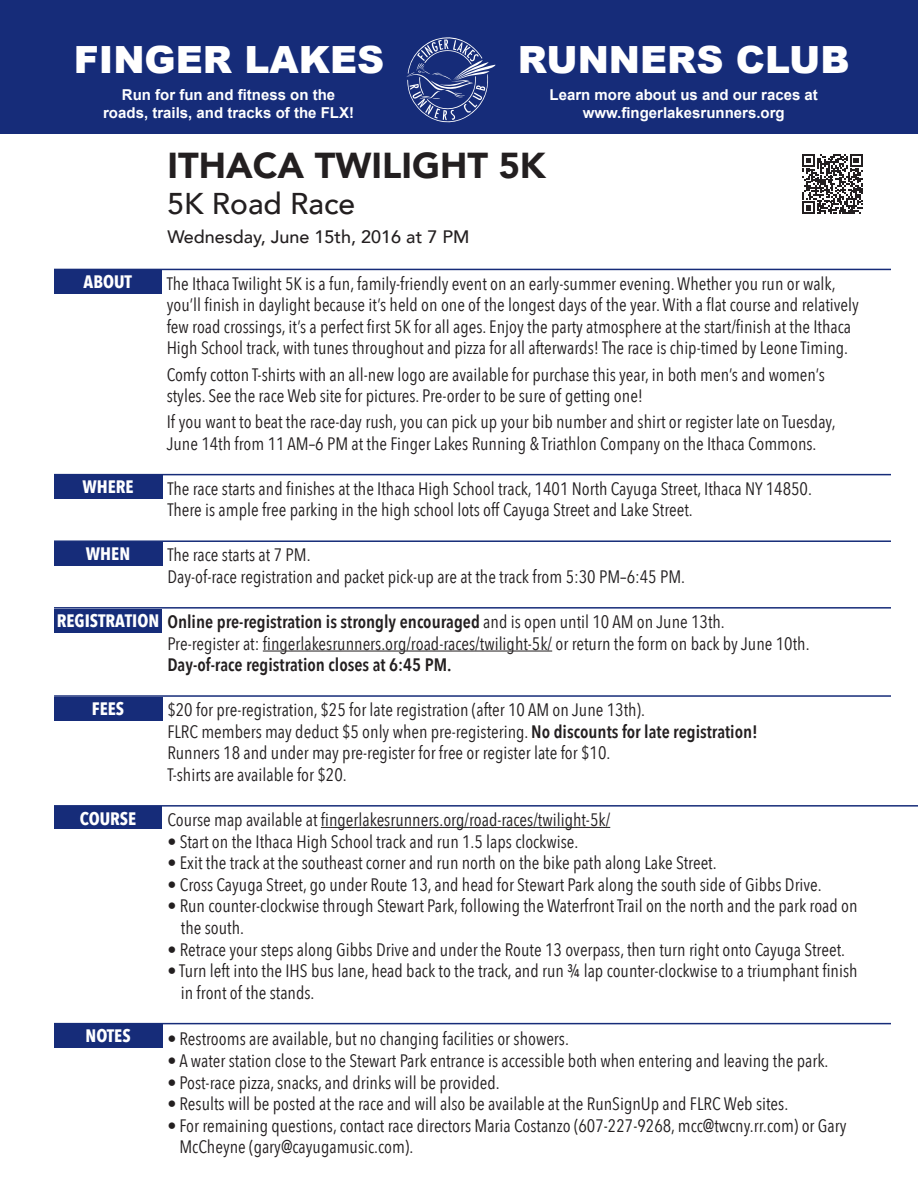
<style>
.page{position:relative;width:918px;height:1188px;background:#fff}
.page>*{position:absolute;margin:0;border:0;box-sizing:border-box;transform-origin:0 0}
.t1{font:900 37.5px "Arial";color:#fff}
.Race_Name{font:900 36px "Avenir";color:#231f20}
.Race_Subtitle{font:500 30px "Avenir";color:#231f20}
.Body_Text{font:18px/21.6px "Avenir Next Condensed";color:#231f20}
.Body_Text-2{font:600 18px "Avenir Next Condensed";color:#231f20}
.Tab_Heading{font:700 18px "Avenir Next Condensed";color:#fff}
.Race_Date_Time{font:500 18px "Avenir";color:#231f20}
.t2{font:700 15px/18px "Arial";color:#fff;text-align:center}
.s1{font-weight:400}
.s2{font-weight:600}
</style>
<div class="page">
<div style="left:54px;top:475px;width:108px;height:24px;background:#162c79"></div>
<hr style="left:54px;top:474px;width:837px;height:1px;background:#162c79">
<div style="left:54px;top:542px;width:108px;height:24px;background:#162c79"></div>
<hr style="left:54px;top:540px;width:837px;height:2px;background:#162c79">
<div style="left:54px;top:609px;width:108px;height:24px;background:#162c79"></div>
<hr style="left:54px;top:607px;width:837px;height:2px;background:#162c79">
<hr style="left:263px;top:651px;width:289px;height:1px;background:#231f20">
<div style="left:54px;top:697px;width:108px;height:24px;background:#162c79"></div>
<hr style="left:54px;top:695px;width:837px;height:2px;background:#162c79">
<div style="left:54px;top:270px;width:107px;height:24px;background:#162c79"></div>
<hr style="left:54px;top:269px;width:837px;height:1px;background:#162c79">
<div style="left:0;top:0;width:918px;height:134px;background:#162c79"></div>
<svg style="left:407px;top:37px;width:88px;height:86px"></svg>
<div style="left:54px;top:1024px;width:108px;height:24px;background:#162c79"></div>
<hr style="left:54px;top:1023px;width:837px;height:1px;background:#162c79">
<svg style="left:802px;top:154px;width:60px;height:60px"></svg>
<div style="left:54px;top:807px;width:108px;height:22px;background:#162c79"></div>
<hr style="left:54px;top:805px;width:864px;height:2px;background:#162c79">
<hr style="left:321px;top:827px;width:289px;height:1px;background:#231f20">
<p class="t1" style="left:74px;top:33px;width:312px">FINGER LAKES</p>
<p class="t1" style="left:518px;top:33px;width:333px">RUNNERS CLUB</p>
<p class="t2" style="left:103px;top:86px;width:252px">Run for fun and fitness on the roads, trails, and tracks of the FLX!</p>
<p class="t2" style="left:550px;top:86px;width:270px">Learn more about us and our races at www.fingerlakesrunners.org</p>
<p class="Race_Name" style="left:167px;top:135px;width:380px">ITHACA TWILIGHT 5K</p>
<p class="Race_Subtitle" style="left:167px;top:178px;width:189px">5K Road Race</p>
<p class="Race_Date_Time" style="left:167px;top:221px;width:303px">Wednesday, June 15th, 2016 at 7 PM</p>
<p class="Tab_Heading" style="left:84px;top:271px;width:50px">ABOUT</p>
<p class="Body_Text" style="left:167px;top:272px;width:694px">The Ithaca Twilight 5K is a fun, family-friendly event on an early-summer evening. Whether you run or walk, you’ll finish in daylight because it’s held on one of the longest days of the year. With a flat course and relatively few road crossings, it’s a perfect first 5K for all ages. Enjoy the party atmosphere at the start/finish at the Ithaca High School track, with tunes throughout and pizza for all afterwards! The race is chip-timed by Leone Timing.</p>
<p class="Body_Text" style="left:167px;top:363px;width:660px">Comfy cotton T-shirts with an all-new logo are available for purchase this year, in both men’s and women’s styles. See the race Web site for pictures. Pre-order to be sure of getting one!</p>
<p class="Body_Text" style="left:167px;top:410px;width:670px">If you want to beat the race-day rush, you can pick up your bib number and shirt or register late on Tuesday,<br>June 14th from 11 AM–6 PM at the Finger Lakes Running &amp; Triathlon Company on the Ithaca Commons.</p>
<p class="Tab_Heading" style="left:82px;top:476px;width:53px">WHERE</p>
<p class="Body_Text" style="left:167px;top:477px;width:646px">The race starts and finishes at the Ithaca High School track, 1401 North Cayuga Street, Ithaca NY 14850.<br>There is ample free parking in the high school lots off Cayuga Street and Lake Street.</p>
<p class="Tab_Heading" style="left:86px;top:543px;width:46px">WHEN</p>
<p class="Body_Text" style="left:167px;top:544px;width:145px">The race starts at 7 PM.</p>
<p class="Body_Text" style="left:167px;top:565px;width:519px">Day-of-race registration and packet pick-up are at the track from 5:30 PM–6:45 PM.</p>
<p class="Tab_Heading" style="left:57px;top:609px;width:104px">REGISTRATION</p>
<p class="Body_Text-2" style="left:167px;top:606px;width:559px">Online pre-registration is strongly encouraged <span class="s1">and is open until 10 AM on June 13th.</span></p>
<p class="Body_Text" style="left:167px;top:632px;width:644px">Pre-register at: fingerlakesrunners.org/road-races/twilight-5k/ or return the form on back by June 10th.</p>
<p class="Body_Text-2" style="left:167px;top:649px;width:286px">Day-of-race registration closes at 6:45 PM.</p>
<p class="Tab_Heading" style="left:92px;top:697px;width:34px">FEES</p>
<p class="Body_Text" style="left:167px;top:698px;width:479px">$20 for pre-registration, $25 for late registration (after 10 AM on June 13th).</p>
<p class="Body_Text" style="left:167px;top:720px;width:592px">FLRC members may deduct $5 only when pre-registering. <span class="s2">No discounts for late registration!</span></p>
<p class="Body_Text" style="left:167px;top:742px;width:445px">Runners 18 and under may pre-register for free or register late for $10.</p>
<p class="Body_Text" style="left:167px;top:763px;width:181px">T-shirts are available for $20.</p>
<p class="Tab_Heading" style="left:80px;top:807px;width:58px">COURSE</p>
<p class="Body_Text" style="left:167px;top:808px;width:444px">Course map available at fingerlakesrunners.org/road-races/twilight-5k/</p>
<p class="Body_Text" style="left:167px;top:830px;width:413px">• Start on the Ithaca High School track and run 1.5 laps clockwise.</p>
<p class="Body_Text" style="left:167px;top:851px;width:551px">• Exit the track at the southeast corner and run north on the bike path along Lake Street.</p>
<p class="Body_Text" style="left:167px;top:873px;width:656px">• Cross Cayuga Street, go under Route 13, and head for Stewart Park along the south side of Gibbs Drive.</p>
<p class="Body_Text" style="left:181px;top:895px;width:678px;text-indent:-14px">• Run counter-clockwise through Stewart Park, following the Waterfront Trail on the north and the park road on the south.</p>
<p class="Body_Text" style="left:167px;top:938px;width:679px">• Retrace your steps along Gibbs Drive and under the Route 13 overpass, then turn right onto Cayuga Street.</p>
<p class="Body_Text" style="left:181px;top:959px;width:678px;text-indent:-14px">• Turn left into the IHS bus lane, head back to the track, and run ¾ lap counter-clockwise to a triumphant finish in front of the stands.</p>
<p class="Tab_Heading" style="left:85px;top:1025px;width:47px">NOTES</p>
<p class="Body_Text" style="left:167px;top:1027px;width:403px">• Restrooms are available, but no changing facilities or showers.</p>
<p class="Body_Text" style="left:167px;top:1049px;width:663px">• A water station close to the Stewart Park entrance is accessible both when entering and leaving the park.</p>
<p class="Body_Text" style="left:167px;top:1071px;width:334px">• Post-race pizza, snacks, and drinks will be provided.</p>
<p class="Body_Text" style="left:167px;top:1092px;width:622px">• Results will be posted at the race and will also be available at the RunSignUp and FLRC Web sites.</p>
<p class="Body_Text" style="left:179px;top:1114px;width:669px;text-indent:-12px">• For remaining questions, contact race directors Maria Costanzo (607-227-9268, mcc@twcny.rr.com) or Gary<br>McCheyne (gary@cayugamusic.com).</p>
</div>
